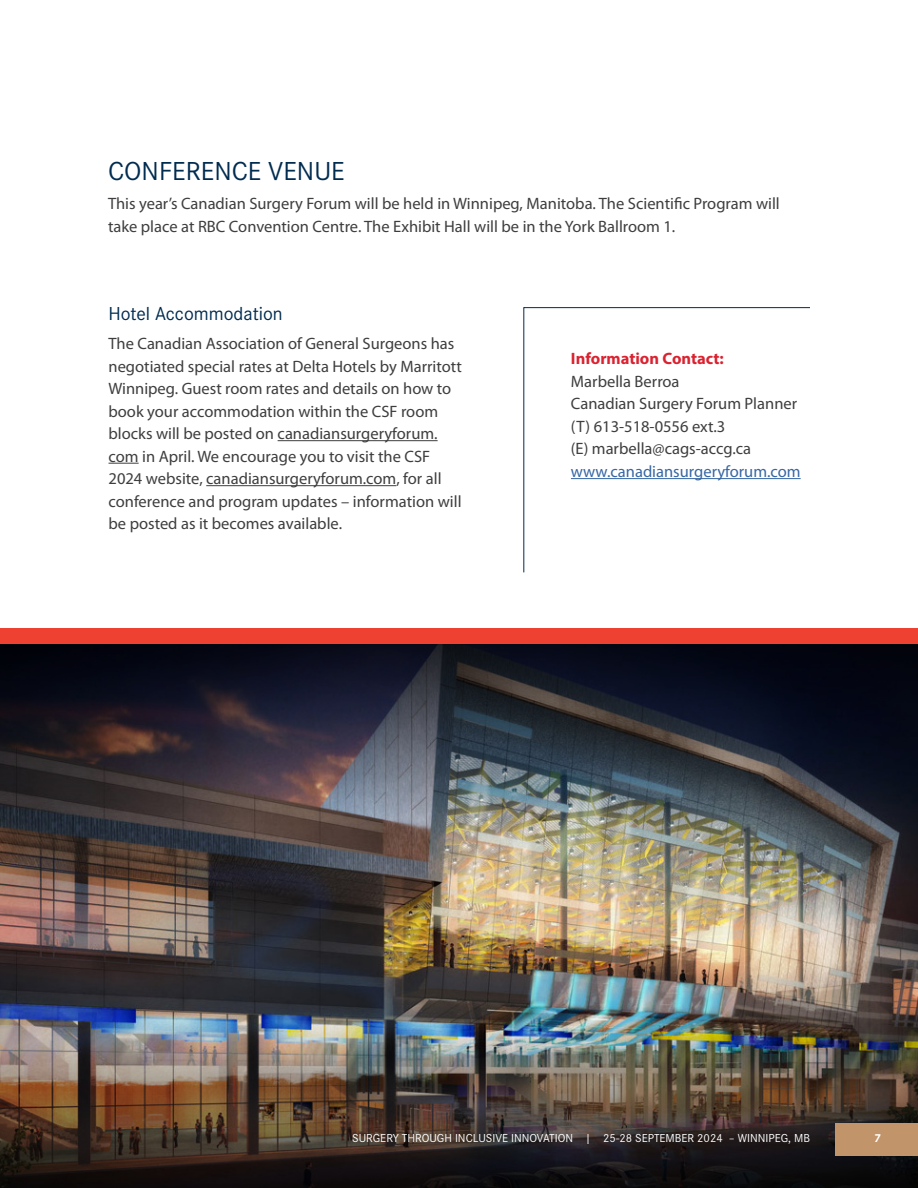
<style>
.page{position:relative;width:918px;height:1188px;background:#fff}
.page>*{position:absolute;margin:0;border:0;box-sizing:border-box;transform-origin:0 0}
.t1{font:27px "Corporate S Pro";color:#002c50}
.t2{font:19.5px "Corporate S Pro";color:#002c50}
.Body_text{font:16.5px/22.5px "Myriad Pro";color:#3e3e3f}
.Body_text-2{font:700 16.5px/22.5px "Myriad Pro";color:#db2230}
.Body_text-3{font:16.5px "Myriad Pro";color:#3667a4}
.t3{font:12px "Corporate S Pro";color:#fff}
.t4{font:700 12px "Corporate S Pro";color:#fff}
.s1{font-weight:400;color:#3e3e3f}
</style>
<div class="page">
<img style="left:0;top:824px;width:918px;height:184px">
<img style="left:0;top:1008px;width:918px;height:180px">
<div style="left:836px;top:1123px;width:82px;height:33px;background:#c2946a"></div>
<div style="left:0;top:629px;width:918px;height:15px;background:#ee4132"></div>
<svg style="left:0;top:644px;width:918px;height:180px;background:#2c2d37"></svg>
<hr style="left:278px;top:440px;width:160px;height:1px;background:#3e3e3f">
<hr style="left:109px;top:463px;width:30px;height:1px;background:#3e3e3f">
<hr style="left:206px;top:485px;width:190px;height:1px;background:#3e3e3f">
<svg style="left:523px;top:307px;width:287px;height:266px"></svg>
<p class="t1" style="left:108px;top:152px;width:238px">CONFERENCE VENUE</p>
<p class="Body_text" style="left:108px;top:192px;width:673px">This year’s Canadian Surgery Forum will be held in Winnipeg, Manitoba. The Scientific Program will take place at RBC Convention Centre. The Exhibit Hall will be in the York Ballroom 1.</p>
<p class="t2" style="left:109px;top:299px;width:176px">Hotel Accommodation</p>
<p class="Body_text" style="left:109px;top:332px;width:355px">The Canadian Association of General Surgeons has negotiated special rates at Delta Hotels by Marritott Winnipeg. Guest room rates and details on how to book your accommodation within the CSF room blocks will be posted on canadiansurgeryforum. com in April. We encourage you to visit the CSF 2024 website, canadiansurgeryforum.com, for all conference and program updates – information will be posted as it becomes available.</p>
<p class="Body_text-2" style="left:571px;top:347px;width:154px">Information Contact:<br><span class="s1">Marbella Berroa</span></p>
<p class="Body_text" style="left:571px;top:392px;width:228px">Canadian Surgery Forum Planner</p>
<p class="Body_text" style="left:571px;top:415px;width:156px">(T) 613-518-0556 ext.3</p>
<p class="Body_text" style="left:571px;top:437px;width:182px">(E) marbella@cags-accg.ca</p>
<p class="Body_text-3" style="left:571px;top:461px;width:231px">www.canadiansurgeryforum.com</p>
<p class="t3" style="left:352px;top:1129px;width:459px">SURGERY THROUGH INCLUSIVE INNOVATION | 25-28 SEPTEMBER 2024 – WINNIPEG, MB</p>
<p class="t4" style="left:874px;top:1129px;width:8px">7</p>
</div>
